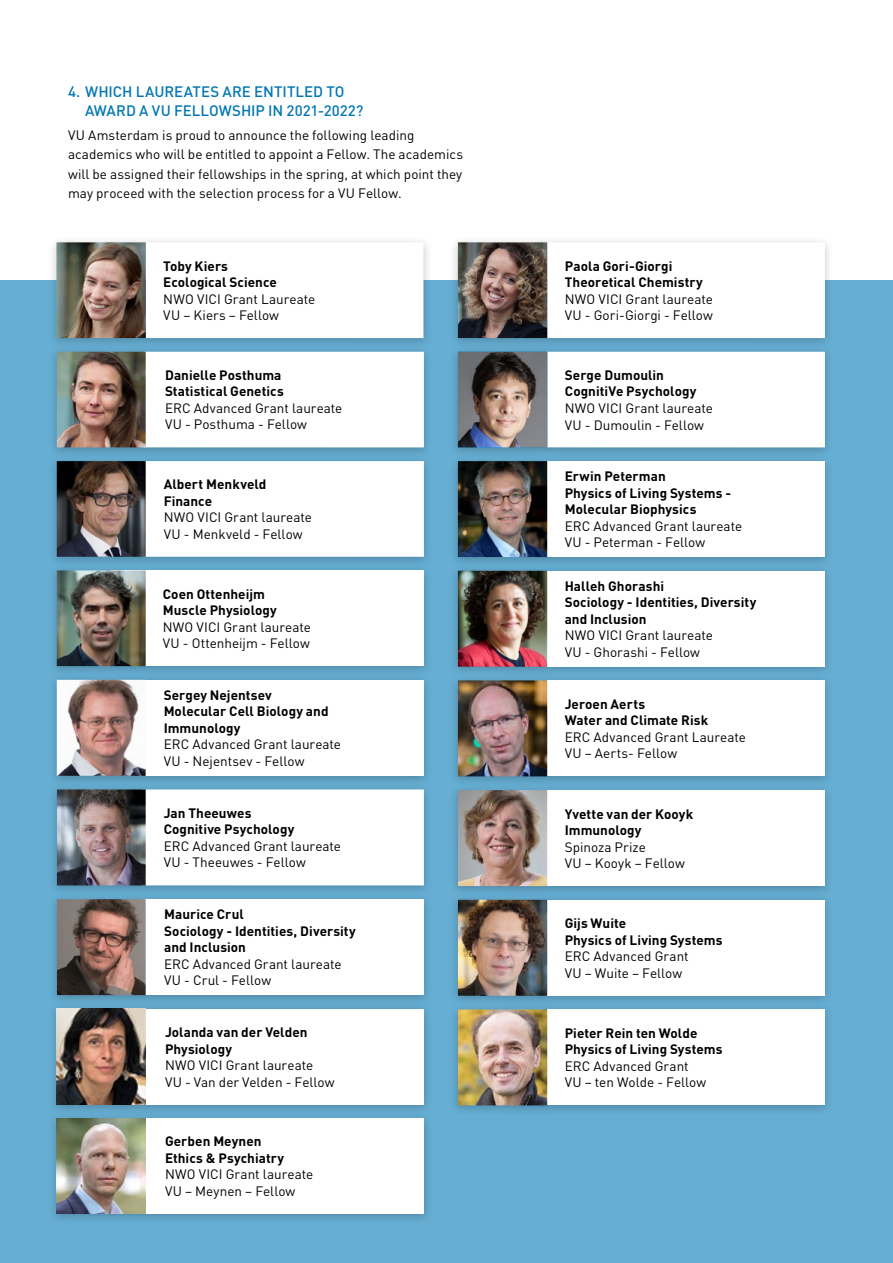
<style>
.page{position:relative;width:893px;height:1263px;background:#fff}
.page>*{position:absolute;margin:0;border:0;box-sizing:border-box;transform-origin:0 0}
.t1{font:500 15px/19.5px "DIN Pro";color:#0478b4}
.t2{font:13.5px/16.5px "DIN Pro";color:#000}
.t3{font:700 13.5px/16.5px "DIN Pro";letter-spacing:.005em;color:#000}
</style>
<div class="page">
<div style="left:0;top:281px;width:893px;height:982px;background:#66aed3"></div>
<div style="left:47px;top:1111px;width:386px;height:114px;background:#000;opacity:.22"></div>
<div style="left:142px;top:1118px;width:282px;height:96px;background:#fff"></div>
<img style="left:56px;top:1118px;width:89px;height:96px">
<div style="left:47px;top:235px;width:386px;height:114px;background:#000;opacity:.22"></div>
<div style="left:146px;top:242px;width:277px;height:96px;background:#fff"></div>
<img style="left:56px;top:242px;width:90px;height:96px">
<div style="left:48px;top:782px;width:385px;height:115px;background:#000;opacity:.22"></div>
<div style="left:142px;top:789px;width:282px;height:96px;background:#fff"></div>
<img style="left:57px;top:789px;width:89px;height:96px">
<div style="left:48px;top:673px;width:385px;height:114px;background:#000;opacity:.22"></div>
<div style="left:145px;top:680px;width:279px;height:96px;background:#fff"></div>
<img style="left:57px;top:680px;width:89px;height:96px">
<div style="left:48px;top:892px;width:385px;height:114px;background:#000;opacity:.22"></div>
<div style="left:143px;top:899px;width:281px;height:96px;background:#fff"></div>
<img style="left:57px;top:899px;width:89px;height:96px">
<div style="left:47px;top:1002px;width:386px;height:114px;background:#000;opacity:.22"></div>
<div style="left:142px;top:1009px;width:282px;height:95px;background:#fff"></div>
<img style="left:56px;top:1009px;width:89px;height:95px">
<div style="left:48px;top:345px;width:385px;height:114px;background:#000;opacity:.22"></div>
<div style="left:143px;top:352px;width:281px;height:95px;background:#fff"></div>
<img style="left:57px;top:352px;width:89px;height:95px">
<div style="left:449px;top:454px;width:385px;height:114px;background:#000;opacity:.22"></div>
<div style="left:547px;top:461px;width:278px;height:96px;background:#fff"></div>
<img style="left:458px;top:461px;width:89px;height:96px">
<div style="left:48px;top:454px;width:385px;height:114px;background:#000;opacity:.22"></div>
<div style="left:144px;top:461px;width:280px;height:96px;background:#fff"></div>
<img style="left:57px;top:461px;width:89px;height:96px">
<div style="left:449px;top:564px;width:385px;height:114px;background:#000;opacity:.22"></div>
<div style="left:547px;top:571px;width:278px;height:96px;background:#fff"></div>
<img style="left:458px;top:571px;width:89px;height:96px">
<div style="left:48px;top:563px;width:385px;height:114px;background:#000;opacity:.22"></div>
<div style="left:111px;top:570px;width:313px;height:96px;background:#fff"></div>
<img style="left:57px;top:570px;width:89px;height:96px">
<div style="left:449px;top:235px;width:385px;height:114px;background:#000;opacity:.22"></div>
<div style="left:547px;top:242px;width:278px;height:96px;background:#fff"></div>
<img style="left:458px;top:242px;width:89px;height:96px">
<div style="left:449px;top:345px;width:385px;height:114px;background:#000;opacity:.22"></div>
<div style="left:547px;top:352px;width:278px;height:95px;background:#fff"></div>
<img style="left:458px;top:352px;width:89px;height:95px">
<div style="left:449px;top:673px;width:385px;height:115px;background:#000;opacity:.22"></div>
<div style="left:547px;top:680px;width:278px;height:96px;background:#fff"></div>
<img style="left:458px;top:680px;width:89px;height:96px">
<div style="left:449px;top:783px;width:385px;height:115px;background:#000;opacity:.22"></div>
<div style="left:547px;top:790px;width:278px;height:96px;background:#fff"></div>
<img style="left:458px;top:790px;width:89px;height:96px">
<div style="left:449px;top:893px;width:385px;height:114px;background:#000;opacity:.22"></div>
<div style="left:547px;top:900px;width:278px;height:96px;background:#fff"></div>
<img style="left:458px;top:900px;width:89px;height:96px">
<div style="left:449px;top:1002px;width:385px;height:115px;background:#000;opacity:.22"></div>
<div style="left:547px;top:1009px;width:278px;height:96px;background:#fff"></div>
<img style="left:458px;top:1009px;width:89px;height:96px">
<p class="t1" style="left:85px;top:80px;width:280px;text-indent:-17px">4. WHICH LAUREATES ARE ENTITLED TO<br>AWARD A VU FELLOWSHIP IN 2021-2022?</p>
<p class="t2" style="left:68px;top:124px;width:396px;line-height:19.5px">VU Amsterdam is proud to announce the following leading academics who will be entitled to appoint a Fellow. The academics will be assigned their fellowships in the spring, at which point they may proceed with the selection process for a VU Fellow.</p>
<p class="t3" style="left:163px;top:256px;width:115px">Toby Kiers<br>Ecological Science</p>
<p class="t2" style="left:163px;top:289px;width:154px">NWO VICI Grant Laureate<br>VU – Kiers – Fellow</p>
<p class="t3" style="left:165px;top:365px;width:120px">Danielle Posthuma<br>Statistical Genetics</p>
<p class="t2" style="left:165px;top:398px;width:179px">ERC Advanced Grant laureate<br>VU - Posthuma - Fellow</p>
<p class="t3" style="left:164px;top:475px;width:104px">Albert Menkveld<br>Finance</p>
<p class="t2" style="left:164px;top:508px;width:150px">NWO VICI Grant laureate<br>VU - Menkveld - Fellow</p>
<p class="t3" style="left:163px;top:584px;width:116px">Coen Ottenheijm<br>Muscle Physiology</p>
<p class="t2" style="left:163px;top:617px;width:150px">NWO VICI Grant laureate<br>VU - Ottenheijm - Fellow</p>
<p class="t3" style="left:164px;top:685px;width:166px">Sergey Nejentsev<br>Molecular Cell Biology and<br>Immunology</p>
<p class="t2" style="left:164px;top:735px;width:179px">ERC Advanced Grant laureate<br>VU - Nejentsev - Fellow</p>
<p class="t3" style="left:164px;top:803px;width:132px">Jan Theeuwes<br>Cognitive Psychology</p>
<p class="t2" style="left:164px;top:836px;width:179px">ERC Advanced Grant laureate<br>VU - Theeuwes - Fellow</p>
<p class="t3" style="left:164px;top:904px;width:193px">Maurice Crul<br>Sociology - Identities, Diversity and Inclusion</p>
<p class="t2" style="left:164px;top:954px;width:179px">ERC Advanced Grant laureate<br>VU - Crul - Fellow</p>
<p class="t3" style="left:165px;top:1022px;width:144px">Jolanda van der Velden<br>Physiology</p>
<p class="t2" style="left:165px;top:1055px;width:171px">NWO VICI Grant laureate<br>VU - Van der Velden - Fellow</p>
<p class="t3" style="left:165px;top:1131px;width:121px">Gerben Meynen<br>Ethics &amp; Psychiatry</p>
<p class="t2" style="left:165px;top:1165px;width:150px">NWO VICI Grant laureate<br>VU – Meynen – Fellow</p>
<p class="t3" style="left:565px;top:256px;width:140px">Paola Gori-Giorgi<br>Theoretical Chemistry</p>
<p class="t2" style="left:565px;top:289px;width:150px">NWO VICI Grant laureate<br>VU - Gori-Giorgi - Fellow</p>
<p class="t3" style="left:565px;top:365px;width:133px">Serge Dumoulin<br>CognitiVe Psychology</p>
<p class="t2" style="left:565px;top:398px;width:150px">NWO VICI Grant laureate<br>VU - Dumoulin - Fellow</p>
<p class="t3" style="left:565px;top:466px;width:168px">Erwin Peterman<br>Physics of Living Systems -<br>Molecular Biophysics</p>
<p class="t2" style="left:565px;top:516px;width:179px">ERC Advanced Grant laureate<br>VU - Peterman - Fellow</p>
<p class="t3" style="left:565px;top:576px;width:193px">Halleh Ghorashi<br>Sociology - Identities, Diversity and Inclusion</p>
<p class="t2" style="left:565px;top:626px;width:150px">NWO VICI Grant laureate<br>VU - Ghorashi - Fellow</p>
<p class="t3" style="left:565px;top:694px;width:145px">Jeroen Aerts<br>Water and Climate Risk</p>
<p class="t2" style="left:565px;top:727px;width:183px">ERC Advanced Grant Laureate<br>VU – Aerts- Fellow</p>
<p class="t3" style="left:565px;top:804px;width:130px">Yvette van der Kooyk<br>Immunology</p>
<p class="t2" style="left:565px;top:837px;width:122px">Spinoza Prize<br>VU – Kooyk – Fellow</p>
<p class="t3" style="left:565px;top:913px;width:159px">Gijs Wuite<br>Physics of Living Systems</p>
<p class="t2" style="left:565px;top:947px;width:125px">ERC Advanced Grant<br>VU – Wuite – Fellow</p>
<p class="t3" style="left:565px;top:1023px;width:159px">Pieter Rein ten Wolde<br>Physics of Living Systems</p>
<p class="t2" style="left:565px;top:1056px;width:143px">ERC Advanced Grant<br>VU – ten Wolde - Fellow</p>
</div>
